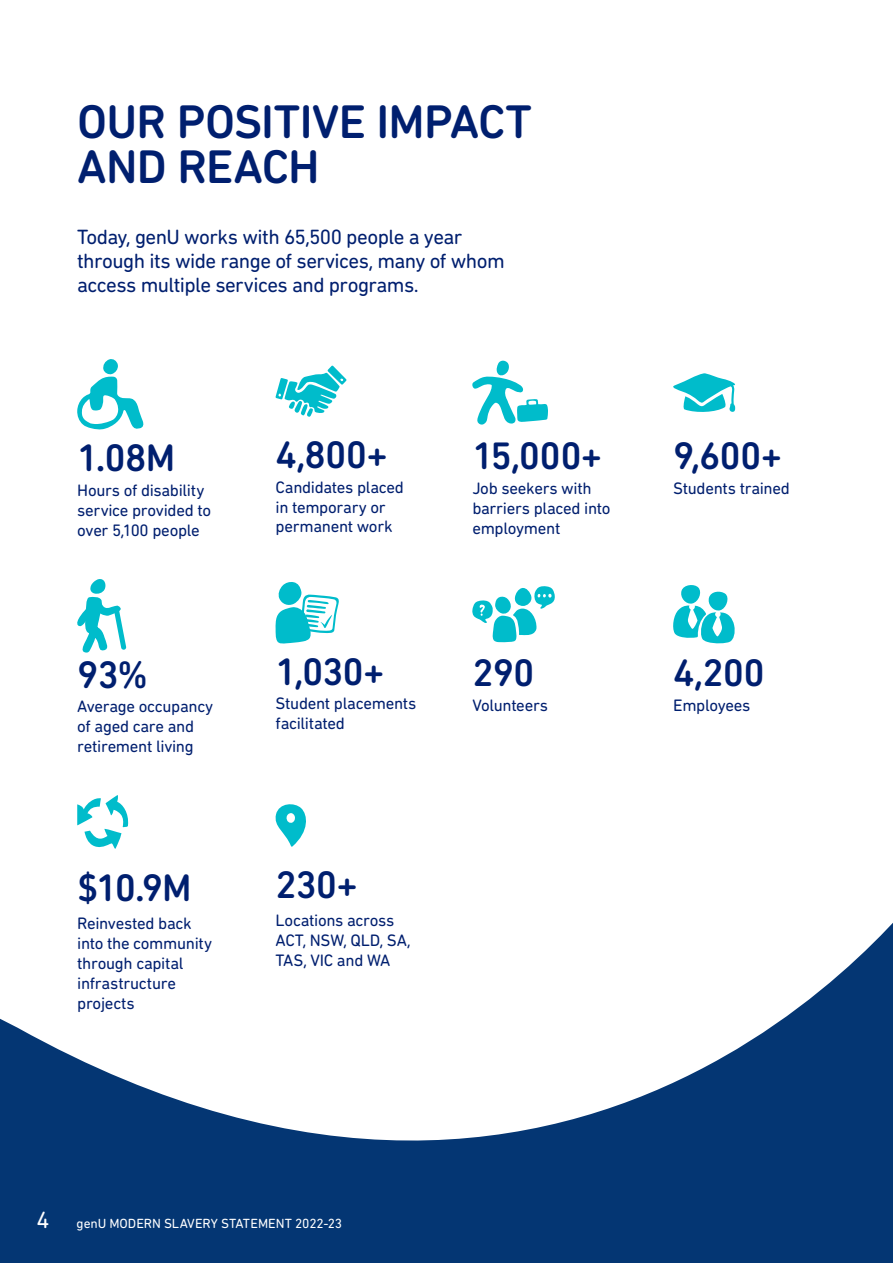
<style>
.page{position:relative;width:893px;height:1263px;background:#fff}
.page>*{position:absolute;margin:0;border:0;box-sizing:border-box;transform-origin:0 0}
.t1{font:500 48px/45px "DIN Next Rounded LT Pro";letter-spacing:-.015em;color:#001f6f}
.Title_Small{font:500 39px "DIN Next Rounded LT Pro";letter-spacing:-.025em;color:#001f6f}
.Intro{font:21px/24px "DIN Next Rounded LT Pro";letter-spacing:-.025em;color:#001f6f}
.Body{font:16.8px/20px "DIN Next Rounded LT Pro";letter-spacing:-.02em;color:#001f6f}
.t2{font:13.5px "DIN Next Rounded LT Pro";color:#fff}
.s1{font-size:24px}
</style>
<div class="page">
<svg style="left:77px;top:359px;width:66px;height:70px"></svg>
<svg style="left:276px;top:366px;width:70px;height:51px"></svg>
<svg style="left:472px;top:361px;width:76px;height:64px"></svg>
<svg style="left:673px;top:373px;width:62px;height:39px"></svg>
<svg style="left:77px;top:579px;width:49px;height:74px"></svg>
<svg style="left:276px;top:582px;width:63px;height:61px"></svg>
<svg style="left:472px;top:586px;width:83px;height:56px"></svg>
<svg style="left:673px;top:585px;width:62px;height:58px"></svg>
<svg style="left:77px;top:795px;width:51px;height:54px"></svg>
<svg style="left:276px;top:804px;width:30px;height:43px"></svg>
<svg style="left:0;top:923px;width:893px;height:340px;fill:#043673"></svg>
<h2 class="t1" style="left:77px;top:99px;width:456px">OUR POSITIVE IMPACT<br>AND REACH</h2>
<p class="Intro" style="left:77px;top:225px;width:429px">Today, genU works with 65,500 people a year through its wide range of services, many of whom access multiple services and programs.</p>
<p class="Title_Small" style="left:77px;top:435px;width:99px">1.08M</p>
<p class="Body" style="left:77px;top:480px;width:135px">Hours of disability service provided to over 5,100 people</p>
<p class="Title_Small" style="left:77px;top:652px;width:72px">93%</p>
<p class="Body" style="left:77px;top:697px;width:138px">Average occupancy of aged care and retirement living</p>
<p class="Title_Small" style="left:77px;top:865px;width:116px">$10.9M</p>
<p class="Body" style="left:77px;top:913px;width:136px">Reinvested back into the community through capital infrastructure projects</p>
<p class="Title_Small" style="left:276px;top:432px;width:114px">4,800+</p>
<p class="Body" style="left:276px;top:477px;width:130px">Candidates placed in temporary or permanent work</p>
<p class="Title_Small" style="left:276px;top:649px;width:111px">1,030+</p>
<p class="Body" style="left:276px;top:693px;width:142px">Student placements facilitated</p>
<p class="Title_Small" style="left:276px;top:862px;width:84px">230+</p>
<p class="Body" style="left:276px;top:910px;width:137px">Locations across<br>ACT, NSW, QLD, SA,<br>TAS, VIC and WA</p>
<p class="Title_Small" style="left:472px;top:433px;width:132px">15,000+</p>
<p class="Body" style="left:472px;top:478px;width:140px">Job seekers with barriers placed into employment</p>
<p class="Title_Small" style="left:472px;top:650px;width:64px">290</p>
<p class="Body" style="left:472px;top:695px;width:77px">Volunteers</p>
<p class="Title_Small" style="left:673px;top:433px;width:111px">9,600+</p>
<p class="Body" style="left:673px;top:478px;width:118px">Students trained</p>
<p class="Title_Small" style="left:673px;top:650px;width:93px">4,200</p>
<p class="Body" style="left:673px;top:695px;width:79px">Employees</p>
<p class="t2" style="left:37px;top:1215px;width:307px"><span class="s1">4</span> genU MODERN SLAVERY STATEMENT 2022-23</p>
</div>
